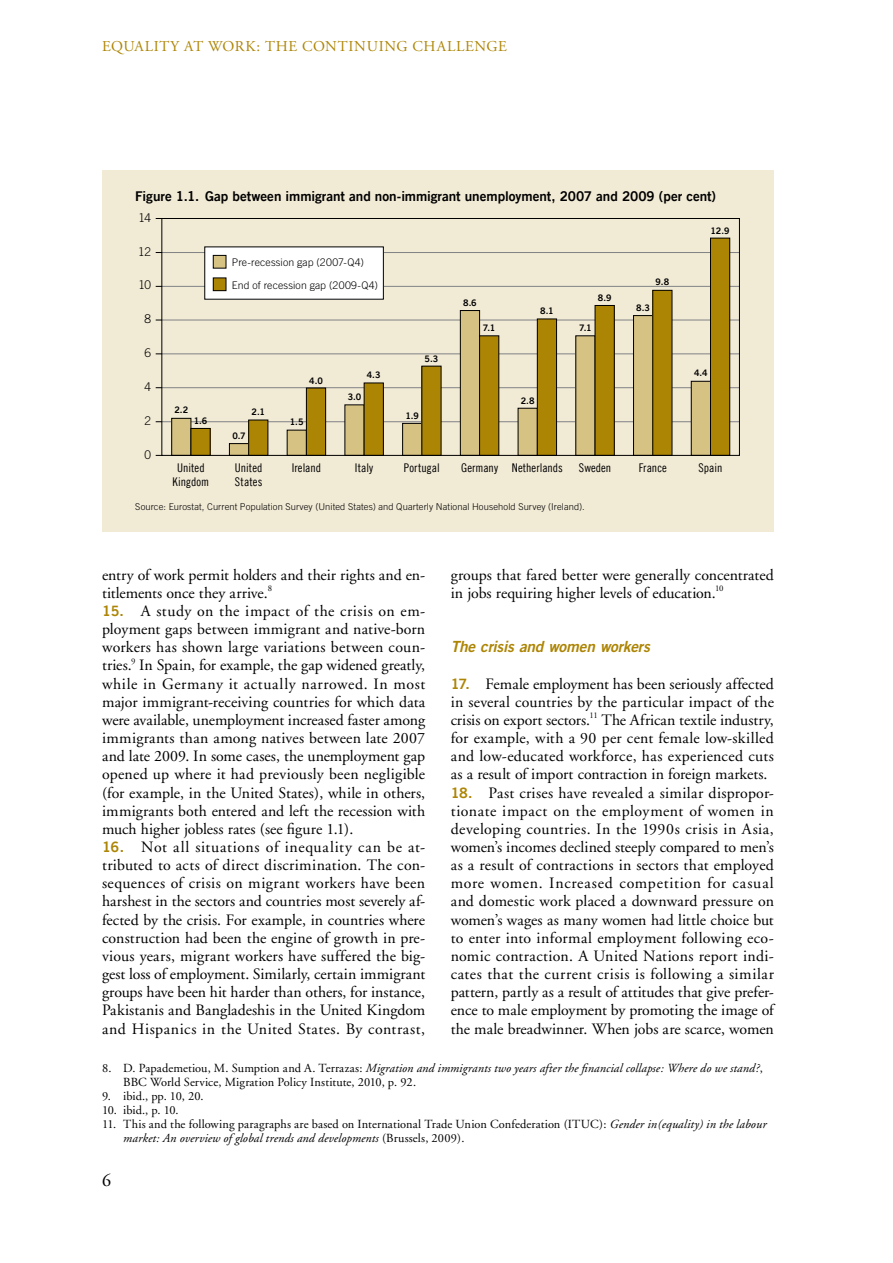
<style>
.page{position:relative;width:893px;height:1263px;background:#fff}
.page>*{position:absolute;margin:0;border:0;box-sizing:border-box;transform-origin:0 0}
.t1{font:18px "Adobe Garamond";color:#000}
.t2{font:15.9px/18.1px "Adobe Garamond";letter-spacing:.005em;color:#000;text-align:justify}
.t3{font:15.3px "Trade Gothic LT Com Bd 2 Obl";letter-spacing:-.01em;color:#ad8505}
.t4{font:15px "Adobe Garamond";color:#ad8505}
.t5{font:13.5px "Trade Gothic LT Com Bd 2";letter-spacing:-.005em;color:#000}
.t6{font:12.3px/14px "Adobe Garamond";letter-spacing:.005em;color:#000}
.t7{font:12px/13.5px "Trade Gothic LT Com Cn 18";letter-spacing:.005em;color:#000;text-align:center}
.t8{font:300 12px "Trade Gothic LT Com";color:#000}
.t9{font:300 10.5px/22.5px "Trade Gothic LT Com";letter-spacing:.015em;color:#000}
.t10{font:300 9.3px "Trade Gothic LT Com";letter-spacing:.01em;color:#000}
.t11{font:9px "Trade Gothic LT Com Bd 2";color:#000}
.s1{font-family:"Trade Gothic LT Com Bd 2";font-size:14.4px;color:#ad8505}
.s2{font-style:italic}
</style>
<div class="page">
<div style="left:102px;top:170px;width:672px;height:361px;background:#f1ead5"></div>
<hr style="left:162px;top:421px;width:578px;height:1px;background:#808285">
<hr style="left:162px;top:387px;width:578px;height:1px;background:#808285">
<hr style="left:162px;top:354px;width:578px;height:1px;background:#808285">
<hr style="left:162px;top:320px;width:578px;height:1px;background:#808285">
<hr style="left:162px;top:286px;width:578px;height:1px;background:#808285">
<hr style="left:162px;top:252px;width:578px;height:1px;background:#808285">
<div style="left:172px;top:418px;width:19px;height:37px;background:#d6c282"></div>
<div style="left:171px;top:418px;width:20px;height:38px;border:1px solid #000"></div>
<div style="left:191px;top:428px;width:19px;height:27px;background:#ad8505"></div>
<div style="left:229px;top:444px;width:20px;height:11px;background:#d6c282"></div>
<div style="left:229px;top:443px;width:20px;height:13px;border:1px solid #000"></div>
<div style="left:249px;top:420px;width:19px;height:35px;background:#ad8505"></div>
<div style="left:248px;top:420px;width:20px;height:36px;border:1px solid #000"></div>
<div style="left:287px;top:430px;width:19px;height:25px;background:#d6c282"></div>
<div style="left:306px;top:388px;width:20px;height:67px;background:#ad8505"></div>
<div style="left:306px;top:388px;width:20px;height:68px;border:1px solid #000"></div>
<div style="left:345px;top:405px;width:19px;height:50px;background:#d6c282"></div>
<div style="left:364px;top:383px;width:19px;height:72px;background:#ad8505"></div>
<div style="left:364px;top:383px;width:20px;height:73px;border:1px solid #000"></div>
<div style="left:403px;top:423px;width:19px;height:32px;background:#d6c282"></div>
<div style="left:402px;top:423px;width:20px;height:33px;border:1px solid #000"></div>
<div style="left:422px;top:366px;width:19px;height:89px;background:#ad8505"></div>
<div style="left:460px;top:310px;width:20px;height:145px;background:#d6c282"></div>
<div style="left:460px;top:310px;width:20px;height:146px;border:1px solid #000"></div>
<div style="left:480px;top:336px;width:19px;height:119px;background:#ad8505"></div>
<div style="left:479px;top:335px;width:20px;height:121px;border:1px solid #000"></div>
<div style="left:518px;top:408px;width:19px;height:47px;background:#d6c282"></div>
<div style="left:537px;top:319px;width:20px;height:136px;background:#ad8505"></div>
<div style="left:537px;top:319px;width:20px;height:137px;border:1px solid #000"></div>
<div style="left:576px;top:336px;width:19px;height:119px;background:#d6c282"></div>
<div style="left:595px;top:305px;width:19px;height:150px;background:#ad8505"></div>
<div style="left:595px;top:305px;width:20px;height:151px;border:1px solid #000"></div>
<div style="left:633px;top:316px;width:20px;height:139px;background:#d6c282"></div>
<div style="left:633px;top:315px;width:20px;height:141px;border:1px solid #000"></div>
<div style="left:653px;top:290px;width:19px;height:165px;background:#ad8505"></div>
<div style="left:652px;top:290px;width:20px;height:166px;border:1px solid #000"></div>
<div style="left:691px;top:381px;width:19px;height:74px;background:#d6c282"></div>
<div style="left:691px;top:381px;width:20px;height:75px;border:1px solid #000"></div>
<div style="left:710px;top:238px;width:20px;height:217px;background:#ad8505"></div>
<div style="left:710px;top:238px;width:20px;height:218px;border:1px solid #000"></div>
<div style="left:205px;top:247px;width:178px;height:52px;background:#fff"></div>
<div style="left:213px;top:255px;width:13px;height:13px;background:#d6c282"></div>
<div style="left:213px;top:255px;width:13px;height:13px;border:1px solid #000"></div>
<div style="left:213px;top:278px;width:13px;height:13px;background:#ad8505"></div>
<div style="left:213px;top:278px;width:13px;height:13px;border:1px solid #000"></div>
<div style="left:161px;top:218px;width:579px;height:238px;border:1px solid #000"></div>
<p class="t4" style="left:102px;top:38px;width:32px">Equalit</p>
<p class="t4" style="left:171px;top:38px;width:51px">y at wor</p>
<p class="t4" style="left:245px;top:38px;width:69px">k: The continuing</p>
<p class="t4" style="left:413px;top:38px;width:12px">challenge</p>
<p class="t5" style="left:135px;top:188px;width:582px">Figure 1.1. Gap between immigrant and non-immigrant unemployment, 2007 and 2009 (per cent)</p>
<p class="t8" style="left:138px;top:210px;width:14px">14</p>
<p class="t8" style="left:138px;top:244px;width:15px">12</p>
<p class="t8" style="left:138px;top:278px;width:14px">10</p>
<p class="t8" style="left:144px;top:312px;width:8px">8</p>
<p class="t8" style="left:144px;top:346px;width:8px">6</p>
<p class="t8" style="left:144px;top:380px;width:8px">4</p>
<p class="t8" style="left:144px;top:413px;width:8px">2</p>
<p class="t8" style="left:144px;top:447px;width:8px">0</p>
<p class="t9" style="left:232px;top:251px;width:148px">Pre-recession gap (2007-Q4)<br>End of recession gap (2009-Q4)</p>
<p class="t11" style="left:174px;top:405px;width:15px">2.2</p>
<p class="t11" style="left:194px;top:415px;width:15px">1.6</p>
<p class="t11" style="left:252px;top:406px;width:15px">2.1</p>
<p class="t11" style="left:232px;top:430px;width:15px">0.7</p>
<p class="t11" style="left:309px;top:375px;width:15px">4.0</p>
<p class="t11" style="left:290px;top:417px;width:15px">1.5</p>
<p class="t11" style="left:367px;top:369px;width:15px">4.3</p>
<p class="t11" style="left:348px;top:392px;width:15px">3.0</p>
<p class="t11" style="left:425px;top:353px;width:15px">5.3</p>
<p class="t11" style="left:405px;top:410px;width:15px">1.9</p>
<p class="t11" style="left:463px;top:297px;width:15px">8.6</p>
<p class="t11" style="left:483px;top:322px;width:14px">7.1</p>
<p class="t11" style="left:540px;top:305px;width:15px">8.1</p>
<p class="t11" style="left:521px;top:395px;width:15px">2.8</p>
<p class="t11" style="left:598px;top:292px;width:15px">8.9</p>
<p class="t11" style="left:579px;top:322px;width:14px">7.1</p>
<p class="t11" style="left:656px;top:276px;width:15px">9.8</p>
<p class="t11" style="left:636px;top:302px;width:15px">8.3</p>
<p class="t11" style="left:711px;top:225px;width:21px">12.9</p>
<p class="t11" style="left:694px;top:367px;width:15px">4.4</p>
<p class="t7" style="left:173px;top:461px;width:38px">United<br>Kingdom</p>
<p class="t7" style="left:235px;top:461px;width:29px;text-align:left">United<br>States</p>
<p class="t7" style="left:292px;top:461px;width:31px">Ireland</p>
<p class="t7" style="left:355px;top:461px;width:20px">Italy</p>
<p class="t7" style="left:404px;top:461px;width:37px">Portugal</p>
<p class="t7" style="left:461px;top:461px;width:103px">Germany Netherlands</p>
<p class="t7" style="left:579px;top:461px;width:34px">Sweden</p>
<p class="t7" style="left:639px;top:461px;width:30px">France</p>
<p class="t7" style="left:699px;top:461px;width:25px">Spain</p>
<p class="t10" style="left:135px;top:501px;width:451px">Source: Eurostat, Current Population Survey (United States) and Quarterly National Household Survey (Ireland).</p>
<p class="t2" style="left:102px;top:566px;width:325px">entry of work permit holders and their rights and en&shy;titlements once they arrive.<sup>8</sup></p>
<p class="t2" style="left:102px;top:602px;width:325px"><span class="s1">15.</span> A study on the impact of the crisis on em&shy;ployment gaps between immigrant and native-born workers has shown large variations between coun&shy;tries.<sup>9</sup> In Spain, for example, the gap widened greatly, while in Germany it actually narrowed. In most major immigrant-receiving countries for which data were available, unemployment increased faster among immigrants than among natives between late 2007 and late 2009. In some cases, the unemployment gap opened up where it had previously been negligible (for example, in the United States), while in others, immigrants both entered and left the recession with much higher jobless rates (see figure 1.1).</p>
<p class="t2" style="left:102px;top:838px;width:325px"><span class="s1">16.</span> Not all situations of inequality can be at&shy;tributed to acts of direct discrimination. The con&shy;sequences of crisis on migrant workers have been harshest in the sectors and countries most severely af&shy;fected by the crisis. For example, in countries where construction had been the engine of growth in pre&shy;vious years, migrant workers have suffered the big&shy;gest loss of employment. Similarly, certain immigrant groups have been hit harder than others, for instance, Pakistanis and Bangladeshis in the United Kingdom and Hispanics in the United States. By contrast,</p>
<p class="t2" style="left:451px;top:566px;width:325px">groups that fared better were generally concentrated in jobs requiring higher levels of education.<sup>10</sup></p>
<p class="t3" style="left:451px;top:637px;width:201px">The crisis and women workers</p>
<p class="t2" style="left:451px;top:675px;width:325px"><span class="s1">17.</span> Female employment has been seriously affected in several countries by the particular impact of the crisis on export sectors.<sup>11</sup> The African textile industry, for example, with a 90 per cent female low-skilled and low-educated workforce, has experienced cuts as a result of import contraction in foreign markets.</p>
<p class="t2" style="left:451px;top:784px;width:325px"><span class="s1">18.</span> Past crises have revealed a similar dispropor&shy;tionate impact on the employment of women in developing countries. In the 1990s crisis in Asia, women’s incomes declined steeply compared to men’s as a result of contractions in sectors that employed more women. Increased competition for casual and domestic work placed a downward pressure on women’s wages as many women had little choice but to enter into informal employment following eco&shy;nomic contraction. A United Nations report indi&shy;cates that the current crisis is following a similar pattern, partly as a result of attitudes that give prefer&shy;ence to male employment by promoting the image of the male breadwinner. When jobs are scarce, women</p>
<p class="t6" style="left:123px;top:1062px;width:641px;text-indent:-21px">8. D. Papademetiou, M. Sumption and A. Terrazas: <span class="s2">Migration and immigrants two years after the financial collapse: Where do we stand?</span>,<br>BBC World Service, Migration Policy Institute, 2010, p. 92.</p>
<p class="t6" style="left:102px;top:1090px;width:103px">9. ibid., pp. 10, 20.</p>
<p class="t6" style="left:102px;top:1104px;width:78px">10. ibid., p. 10.</p>
<p class="t6" style="left:123px;top:1118px;width:645px;text-indent:-21px">11. This and the following paragraphs are based on International Trade Union Confederation (ITUC): <span class="s2">Gender in(equality) in the labour market: An overview of global trends and developments</span> (Brussels, 2009).</p>
<p class="t1" style="left:102px;top:1171px;width:10px">6</p>
</div>
